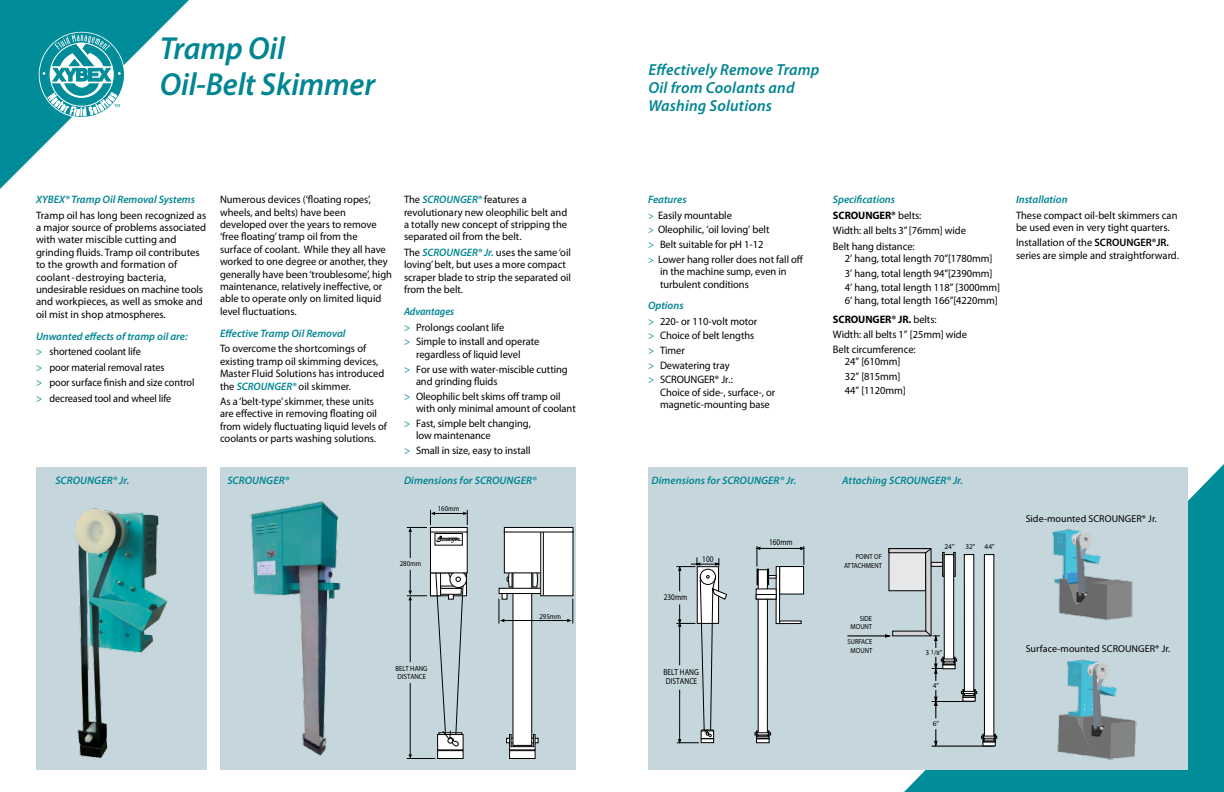
<style>
.page{position:relative;width:1224px;height:792px;background:#fff}
.page>*{position:absolute;margin:0;border:0;box-sizing:border-box;transform-origin:0 0}
.t1{font:italic 600 32px/36px "Myriad Pro";letter-spacing:-.005em;color:#008592}
.t2{font:italic 600 16px/18px "Myriad Pro";letter-spacing:.01em;color:#008592}
.t3{font:10.8px/12.4px "Myriad Pro";letter-spacing:-.005em;color:#000}
.t4{font:italic 600 10.8px "Myriad Pro";color:#008592}
.t5{font:10.8px/15.5px "Myriad Pro";letter-spacing:-.005em;color:#000;scale:.95 1}
.t6{font:10px "Myriad Pro";letter-spacing:.005em;color:#000}
.t7{font:8.7px/9.3px "Myriad Pro";color:#000;scale:.85 1}
.t8{font:7.5px/8.2px "Myriad Pro";color:#000;scale:.9 1}
.t9{font:7.3px/8.8px "Myriad Pro";color:#000;text-align:right;scale:.9 1}
.t10{font:7.3px "Myriad Pro";color:#000}
.s1{font-weight:600;font-style:italic;color:#008592}
.s2{color:#008592}
.s3{font-size:10px;color:#008592}
.s4{font-weight:700}
.s5{font-size:6.5px}
.s6{font-weight:600}
</style>
<div class="page">
<div style="left:220px;top:467px;width:356px;height:303px;background:#c5d7dd"></div>
<svg style="left:904px;top:464px;width:320px;height:328px;background:#1897a2"></svg>
<div style="left:36px;top:467px;width:171px;height:303px;background:#c5d7dd"></div>
<div style="left:648px;top:467px;width:540px;height:303px;background:#c5d7dd"></div>
<svg style="left:0;top:0;width:189px;height:189px"></svg>
<svg style="left:406px;top:510px;width:168px;height:249px"></svg>
<div style="left:953px;top:552px;width:3px;height:25px;background:#d1d3d4;border:1px solid #000"></div>
<div style="left:944px;top:555px;width:10px;height:113px;background:#fff"></div>
<div style="left:944px;top:554px;width:10px;height:115px;border:1px solid #000"></div>
<div style="left:964px;top:555px;width:10px;height:146px;background:#fff"></div>
<div style="left:964px;top:554px;width:10px;height:148px;border:1px solid #000"></div>
<div style="left:984px;top:555px;width:10px;height:191px;background:#fff"></div>
<div style="left:984px;top:554px;width:10px;height:192px;border:1px solid #000"></div>
<hr style="left:932px;top:701px;width:42px;height:1px;background:#000">
<hr style="left:932px;top:746px;width:62px;height:1px;background:#000">
<svg style="left:934px;top:729px;width:4px;height:18px"></svg>
<svg style="left:934px;top:690px;width:4px;height:28px"></svg>
<hr style="left:847px;top:636px;width:41px;height:1px;background:#000">
<svg style="left:885px;top:548px;width:68px;height:100px"></svg>
<svg style="left:932px;top:657px;width:25px;height:24px"></svg>
<svg style="left:942px;top:665px;width:13px;height:4px"></svg>
<div style="left:961px;top:691px;width:16px;height:3px;background:#fff;border:1px solid #000"></div>
<svg style="left:962px;top:689px;width:14px;height:9px"></svg>
<svg style="left:963px;top:697px;width:13px;height:5px"></svg>
<div style="left:981px;top:736px;width:16px;height:3px;background:#fff;border:1px solid #000"></div>
<svg style="left:982px;top:734px;width:14px;height:8px"></svg>
<svg style="left:983px;top:742px;width:13px;height:4px"></svg>
<svg style="left:676px;top:546px;width:128px;height:197px"></svg>
<img style="left:1052px;top:529px;width:81px;height:92px">
<img style="left:1057px;top:659px;width:80px;height:101px">
<img style="left:250px;top:501px;width:91px;height:255px">
<img style="left:75px;top:508px;width:93px;height:251px">
<h1 class="t1" style="left:160px;top:29px;width:217px">Tramp Oil<br>Oil-Belt Skimmer</h1>
<h2 class="t2" style="left:649px;top:60px;width:172px">Effectively Remove Tramp<br>Oil from Coolants and<br>Washing Solutions</h2>
<p class="t4" style="left:36px;top:193px;width:161px">XYBEX® Tramp Oil Removal Systems</p>
<p class="t3" style="left:36px;top:209px;width:172px">Tramp oil has long been recognized as a major source of problems associated with water miscible cutting and grinding fluids. Tramp oil contributes to the growth and formation of coolant-destroying bacteria, undesirable residues on machine tools and workpieces, as well as smoke and oil mist in shop atmospheres.</p>
<p class="t5" style="left:36px;top:328px;width:168px"><span class="s1">Unwanted effects of tramp oil are: </span><span class="s2">&gt;</span> shortened coolant life<br><span class="s2">&gt;</span> poor material removal rates<br><span class="s2">&gt;</span> poor surface finish and size control <span class="s2">&gt;</span> decreased tool and wheel life</p>
<p class="t3" style="left:220px;top:193px;width:174px">Numerous devices (‘floating ropes’, wheels, and belts) have been developed over the years to remove ‘free floating’ tramp oil from the surface of coolant. While they all have worked to one degree or another, they generally have been ‘troublesome’, high maintenance, relatively ineffective, or able to operate only on limited liquid level fluctuations.</p>
<p class="t4" style="left:220px;top:326px;width:127px">Effective Tramp Oil Removal</p>
<p class="t3" style="left:220px;top:342px;width:166px">To overcome the shortcomings of existing tramp oil skimming devices, Master Fluid Solutions has introduced the <span class="s1">SCROUNGER®</span> oil skimmer.</p>
<p class="t3" style="left:220px;top:395px;width:168px">As a ‘belt-type’ skimmer, these units are effective in removing floating oil from widely fluctuating liquid levels of coolants or parts washing solutions.</p>
<p class="t4" style="left:55px;top:474px;width:76px">SCROUNGER® Jr.</p>
<p class="t4" style="left:227px;top:474px;width:63px">SCROUNGER®</p>
<p class="t3" style="left:404px;top:193px;width:165px">The <span class="s1">SCROUNGER®</span> features a revolutionary new oleophilic belt and a totally new concept of stripping the separated oil from the belt.</p>
<p class="t3" style="left:404px;top:246px;width:169px">The <span class="s1">SCROUNGER® Jr.</span> uses the same ‘oil loving’ belt, but uses a more compact scraper blade to strip the separated oil from the belt.</p>
<p class="t3" style="left:404px;top:304px;width:137px;line-height:15.1px"><span class="s1">Advantages<br></span><span class="s2">&gt;</span> Prolongs coolant life<br><span class="s2">&gt;</span> Simple to install and operate</p>
<p class="t3" style="left:404px;top:347px;width:165px;line-height:14.7px;text-indent:12px">regardless of liquid level<br><span class="s2">&gt;</span> For use with water-miscible cutting</p>
<p class="t3" style="left:404px;top:374px;width:158px;line-height:14.7px;text-indent:12px">and grinding fluids<br><span class="s2">&gt;</span> Oleophilic belt skims off tramp oil</p>
<p class="t3" style="left:404px;top:401px;width:173px;line-height:14.7px;text-indent:12px">with only minimal amount of coolant <span class="s2">&gt;</span> Fast, simple belt changing,</p>
<p class="t3" style="left:404px;top:428px;width:128px;line-height:14.7px;text-indent:12px">low maintenance<br><span class="s2">&gt;</span> Small in size, easy to install</p>
<p class="t3" style="left:648px;top:192px;width:157px;line-height:14.9px"><span class="s1">Features<br></span><span class="s3">&gt;</span> Easily mountable<br><span class="s3">&gt;</span> Oleophilic, ‘oil loving’ belt<br><span class="s2">&gt;</span> Belt suitable for pH 1-12<br><span class="s3">&gt;</span> Lower hang roller does not fall off</p>
<p class="t3" style="left:660px;top:265px;width:128px">in the machine sump, even in turbulent conditions</p>
<p class="t3" style="left:648px;top:298px;width:111px;line-height:14.9px"><span class="s1">Options<br></span><span class="s2">&gt;</span> 220- or 110-volt motor <span class="s2">&gt;</span> Choice of belt lengths <span class="s2">&gt;</span> Timer<br><span class="s2">&gt;</span> Dewatering tray<br><span class="s2">&gt;</span> SCROUNGER® Jr.:</p>
<p class="t3" style="left:660px;top:386px;width:117px">Choice of side-, surface-, or magnetic-mounting base</p>
<p class="t3" style="left:833px;top:192px;width:135px;line-height:15.5px"><span class="s1">Specifications<br></span><span class="s4">SCROUNGER®</span> belts:<br>Width: all belts 3” [76mm] wide<br>Belt hang distance:</p>
<p class="t3" style="left:845px;top:251px;width:157px;line-height:14.7px">2’ hang, total length 70”[1780mm]<br>3’ hang, total length 94”[2390mm]<br>4’ hang, total length 118” [3000mm]</p>
<p class="t3" style="left:833px;top:290px;width:167px;line-height:19.2px;text-indent:12px">6’ hang, total length 166”[4220mm]<br><span class="s4">SCROUNGER® JR.</span> belts:</p>
<p class="t3" style="left:833px;top:327px;width:136px;line-height:14.7px">Width: all belts 1” [25mm] wide<br>Belt circumference:</p>
<p class="t3" style="left:845px;top:354px;width:63px;line-height:14.7px">24” [610mm]<br>32” [815mm]<br>44” [1120mm]</p>
<p class="t4" style="left:404px;top:474px;width:134px">Dimensions for SCROUNGER®</p>
<p class="t4" style="left:652px;top:474px;width:146px">Dimensions for SCROUNGER® Jr.</p>
<p class="t4" style="left:842px;top:474px;width:123px">Attaching SCROUNGER® Jr.</p>
<p class="t8" style="left:438px;top:504px;width:26px">160mm</p>
<p class="t8" style="left:400px;top:559px;width:26px">280mm</p>
<p class="t8" style="left:540px;top:612px;width:26px">295mm</p>
<p class="t7" style="left:664px;top:593px;width:29px">230mm</p>
<p class="t7" style="left:702px;top:554px;width:15px">100</p>
<p class="t7" style="left:769px;top:538px;width:29px">160mm</p>
<p class="t9" style="left:844px;top:552px;width:44px">POINT OF<br>ATTACHMENT</p>
<p class="t9" style="left:851px;top:614px;width:26px">SIDE<br>MOUNT</p>
<p class="t9" style="left:848px;top:637px;width:29px;text-align:center">SURFACE<br>MOUNT</p>
<p class="t10" style="left:945px;top:542px;width:11px">24"</p>
<p class="t10" style="left:965px;top:542px;width:11px">32"</p>
<p class="t10" style="left:985px;top:542px;width:11px">44"</p>
<p class="t10" style="left:926px;top:648px;width:18px">3 <sup>1</sup>/<span class="s5">8</span>"</p>
<p class="t8" style="left:395px;top:664px;width:37px">BELT HANG<br>DISTANCE</p>
<p class="t7" style="left:663px;top:667px;width:43px">BELT HANG<br>DISTANCE</p>
<p class="t10" style="left:933px;top:681px;width:8px">4"</p>
<p class="t10" style="left:933px;top:719px;width:8px">6"</p>
<p class="t4" style="left:1016px;top:193px;width:53px">Installation</p>
<p class="t3" style="left:1016px;top:209px;width:163px">These compact oil-belt skimmers can be used even in very tight quarters.</p>
<p class="t3" style="left:1016px;top:236px;width:164px">Installation of the <span class="s6">SCROUNGER®JR. </span>series are simple and straightforward.</p>
<p class="t6" style="left:1026px;top:513px;width:133px">Side-mounted SCROUNGER® Jr.</p>
<p class="t6" style="left:1026px;top:642px;width:146px">Surface-mounted SCROUNGER® Jr.</p>
</div>
